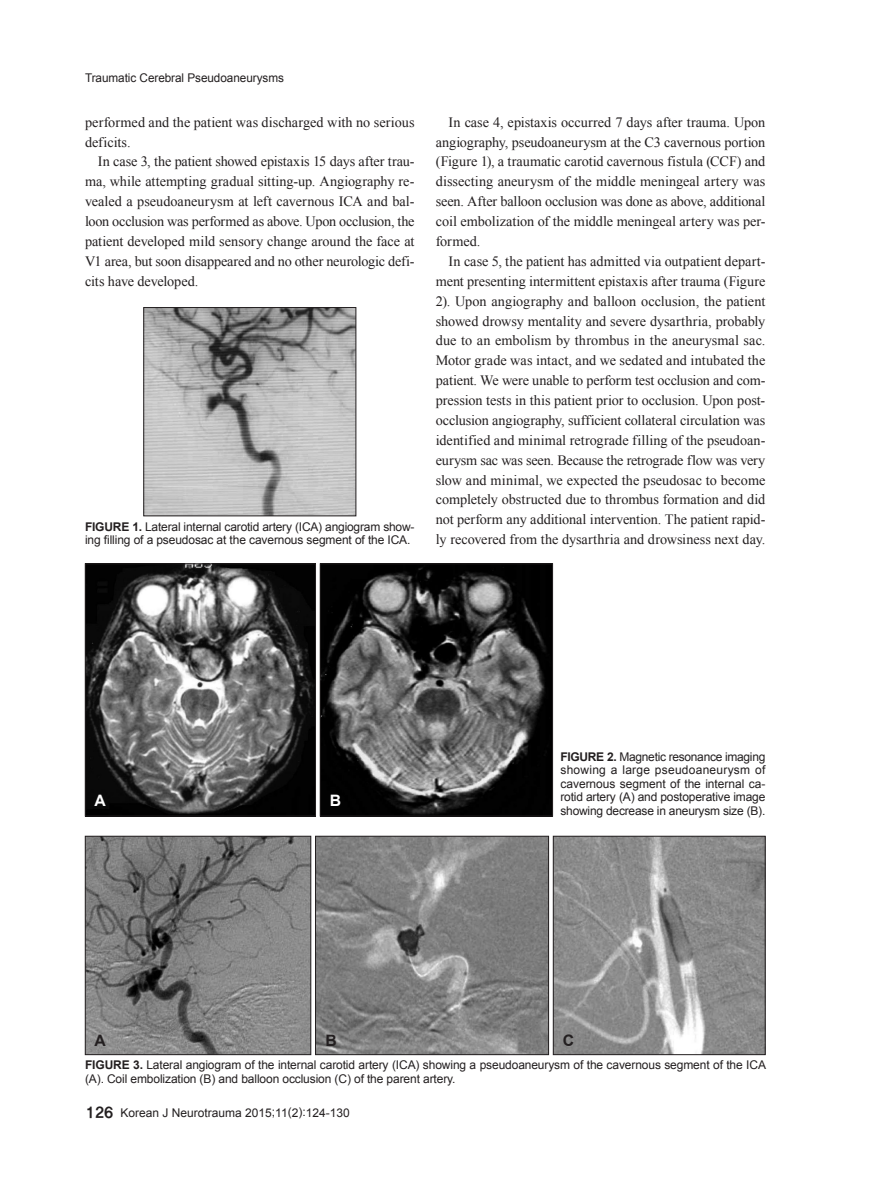
<style>
.page{position:relative;width:893px;height:1191px;background:#fff}
.page>*{position:absolute;margin:0;border:0;box-sizing:border-box;transform-origin:0 0}
.t1{font:700 15.75px "Arial";color:#231f20}
.t2{font:700 15.75px "Arial";color:#fff}
.본문{font:14.25px/19.8px "Times New Roman";letter-spacing:-.005em;color:#231f20;text-align:justify}
.그림제목{font:12px/13.5px "Arial";letter-spacing:-.01em;color:#231f20}
.s1{font-weight:700}
.s2{font-family:"Korean GD";font-weight:800;font-size:15px}
</style>
<div class="page">
<img style="left:146px;top:309px;width:208px;height:205px">
<div style="left:144px;top:307px;width:212px;height:209px;border:1px solid #231f20"></div>
<img style="left:87px;top:565px;width:227px;height:249px">
<div style="left:85px;top:563px;width:231px;height:253px;border:1px solid #231f20"></div>
<img style="left:322px;top:565px;width:229px;height:249px">
<div style="left:320px;top:563px;width:233px;height:253px;border:1px solid #231f20"></div>
<img style="left:87px;top:838px;width:222px;height:214px">
<div style="left:85px;top:836px;width:226px;height:218px;border:1px solid #231f20"></div>
<img style="left:317px;top:838px;width:230px;height:214px">
<div style="left:315px;top:836px;width:234px;height:218px;border:1px solid #231f20"></div>
<img style="left:555px;top:838px;width:208px;height:214px">
<div style="left:553px;top:836px;width:212px;height:218px;border:1px solid #231f20"></div>
<p class="그림제목" style="left:85px;top:71px;width:200px">Traumatic Cerebral Pseudoaneurysms</p>
<p class="본문" style="left:85px;top:112px;width:331px">performed and the patient was discharged with no serious deficits.</p>
<p class="본문" style="left:85px;top:152px;width:331px;text-indent:13px">In case 3, the patient showed epistaxis 15 days after trau&shy;ma, while attempting gradual sitting-up. Angiography re&shy;vealed a pseudoaneurysm at left cavernous ICA and bal&shy;loon occlusion was performed as above. Upon occlusion, the patient developed mild sensory change around the face at V1 area, but soon disappeared and no other neurologic defi&shy;cits have developed.</p>
<p class="그림제목" style="left:85px;top:520px;width:331px"><span class="s1">FIGURE 1.</span> Lateral internal carotid artery (ICA) angiogram show&shy;ing filling of a pseudosac at the cavernous segment of the ICA.</p>
<p class="본문" style="left:436px;top:112px;width:331px;text-indent:13px">In case 4, epistaxis occurred 7 days after trauma. Upon angiography, pseudoaneurysm at the C3 cavernous portion (Figure 1), a traumatic carotid cavernous fistula (CCF) and dissecting aneurysm of the middle meningeal artery was seen. After balloon occlusion was done as above, additional coil embolization of the middle meningeal artery was per&shy;formed.</p>
<p class="본문" style="left:436px;top:251px;width:331px;text-indent:13px">In case 5, the patient has admitted via outpatient depart&shy;ment presenting intermittent epistaxis after trauma (Figure 2). Upon angiography and balloon occlusion, the patient showed drowsy mentality and severe dysarthria, probably due to an embolism by thrombus in the aneurysmal sac.<br>Motor grade was intact, and we sedated and intubated the patient. We were unable to perform test occlusion and com&shy;pression tests in this patient prior to occlusion. Upon post&shy;occlusion angiography, sufficient collateral circulation was identified and minimal retrograde filling of the pseudoan&shy;eurysm sac was seen. Because the retrograde flow was very slow and minimal, we expected the pseudosac to become completely obstructed due to thrombus formation and did not perform any additional intervention. The patient rapid&shy;ly recovered from the dysarthria and drowsiness next day.</p>
<p class="t2" style="left:95px;top:790px;width:13px">A</p>
<p class="t2" style="left:330px;top:790px;width:13px">B</p>
<p class="그림제목" style="left:560px;top:750px;width:206px;text-align:justify"><span class="s1">FIGURE 2.</span> Magnetic resonance imaging showing a large pseudoaneurysm of cavernous segment of the internal ca&shy;rotid artery (A) and postoperative image showing decrease in aneurysm size (B).</p>
<p class="t1" style="left:95px;top:1030px;width:13px">A</p>
<p class="t1" style="left:325px;top:1030px;width:13px">B</p>
<p class="t1" style="left:563px;top:1030px;width:13px">C</p>
<p class="그림제목" style="left:85px;top:1058px;width:682px"><span class="s1">FIGURE 3.</span> Lateral angiogram of the internal carotid artery (ICA) showing a pseudoaneurysm of the cavernous segment of the ICA (A). Coil embolization (B) and balloon occlusion (C) of the parent artery.</p>
<p class="그림제목" style="left:85px;top:1106px;width:266px"><span class="s2">126</span> Korean J Neurotrauma 2015;11(2):124-130</p>
</div>
